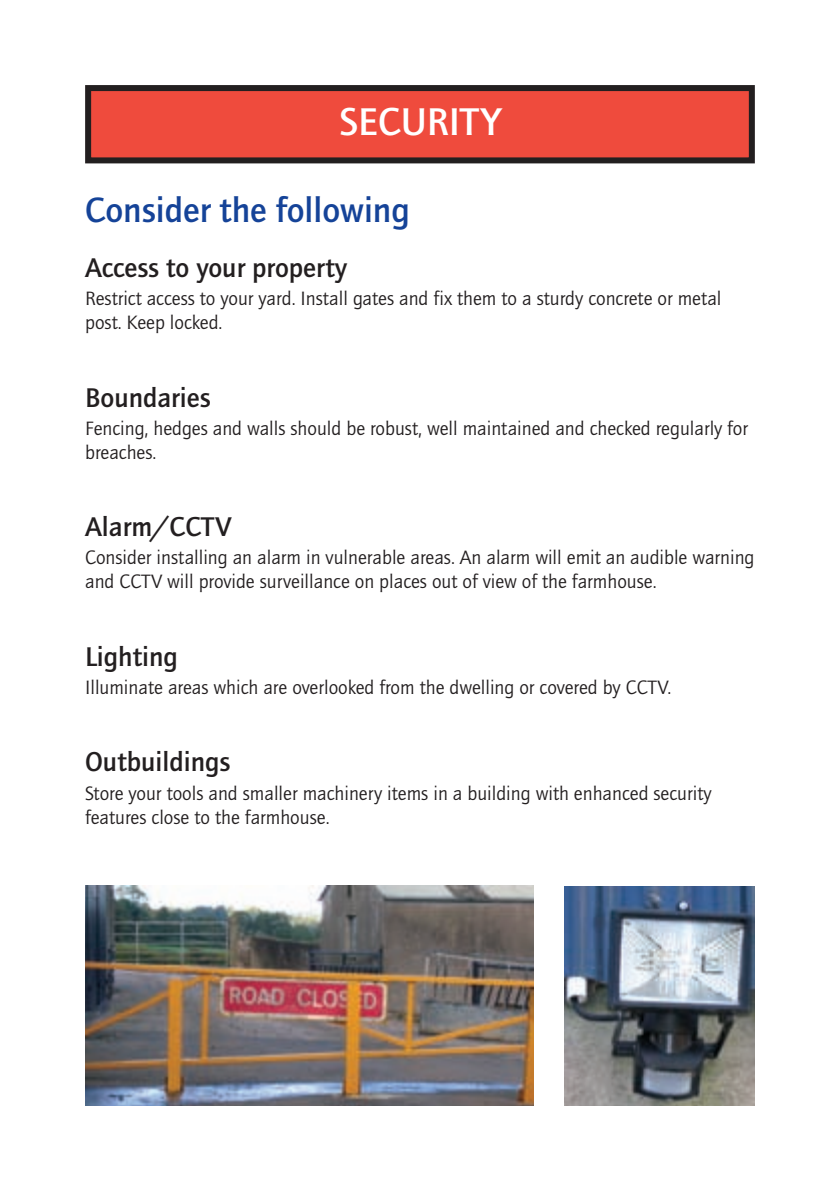
<style>
.page{position:relative;width:840px;height:1191px;background:#fff}
.page>*{position:absolute;margin:0;border:0;box-sizing:border-box;transform-origin:0 0}
.t1{font:700 40px "Quay Itc T";color:#fff}
.t2{font:700 36px "Quay Itc T";color:#154398}
.t3{font:700 28px "Quay Itc T";color:#231f20}
.t4{font:20px/24px "Quay Itc T";color:#231f20}
</style>
<div class="page">
<div style="left:88px;top:88px;width:663px;height:72px;background:#ef4b3d"></div>
<div style="left:85px;top:85px;width:669px;height:78px;border:6px solid #231f20"></div>
<img style="left:85px;top:886px;width:448px;height:219px">
<img style="left:564px;top:886px;width:190px;height:220px">
<h1 class="t1" style="left:339px;top:98px;width:163px">SECURITY</h1>
<h2 class="t2" style="left:85px;top:189px;width:326px">Consider the following</h2>
<h3 class="t3" style="left:85px;top:251px;width:263px">Access to your property</h3>
<p class="t4" style="left:85px;top:286px;width:637px">Restrict access to your yard. Install gates and fix them to a sturdy concrete or metal post. Keep locked.</p>
<h3 class="t3" style="left:85px;top:380px;width:127px">Boundaries</h3>
<p class="t4" style="left:85px;top:416px;width:664px">Fencing, hedges and walls should be robust, well maintained and checked regularly for breaches.</p>
<h3 class="t3" style="left:85px;top:510px;width:147px">Alarm/CCTV</h3>
<p class="t4" style="left:85px;top:545px;width:670px">Consider installing an alarm in vulnerable areas. An alarm will emit an audible warning and CCTV will provide surveillance on places out of view of the farmhouse.</p>
<h3 class="t3" style="left:85px;top:640px;width:94px">Lighting</h3>
<p class="t4" style="left:85px;top:675px;width:587px">Illuminate areas which are overlooked from the dwelling or covered by CCTV.</p>
<h3 class="t3" style="left:85px;top:745px;width:147px">Outbuildings</h3>
<p class="t4" style="left:85px;top:781px;width:627px">Store your tools and smaller machinery items in a building with enhanced security features close to the farmhouse.</p>
</div>
